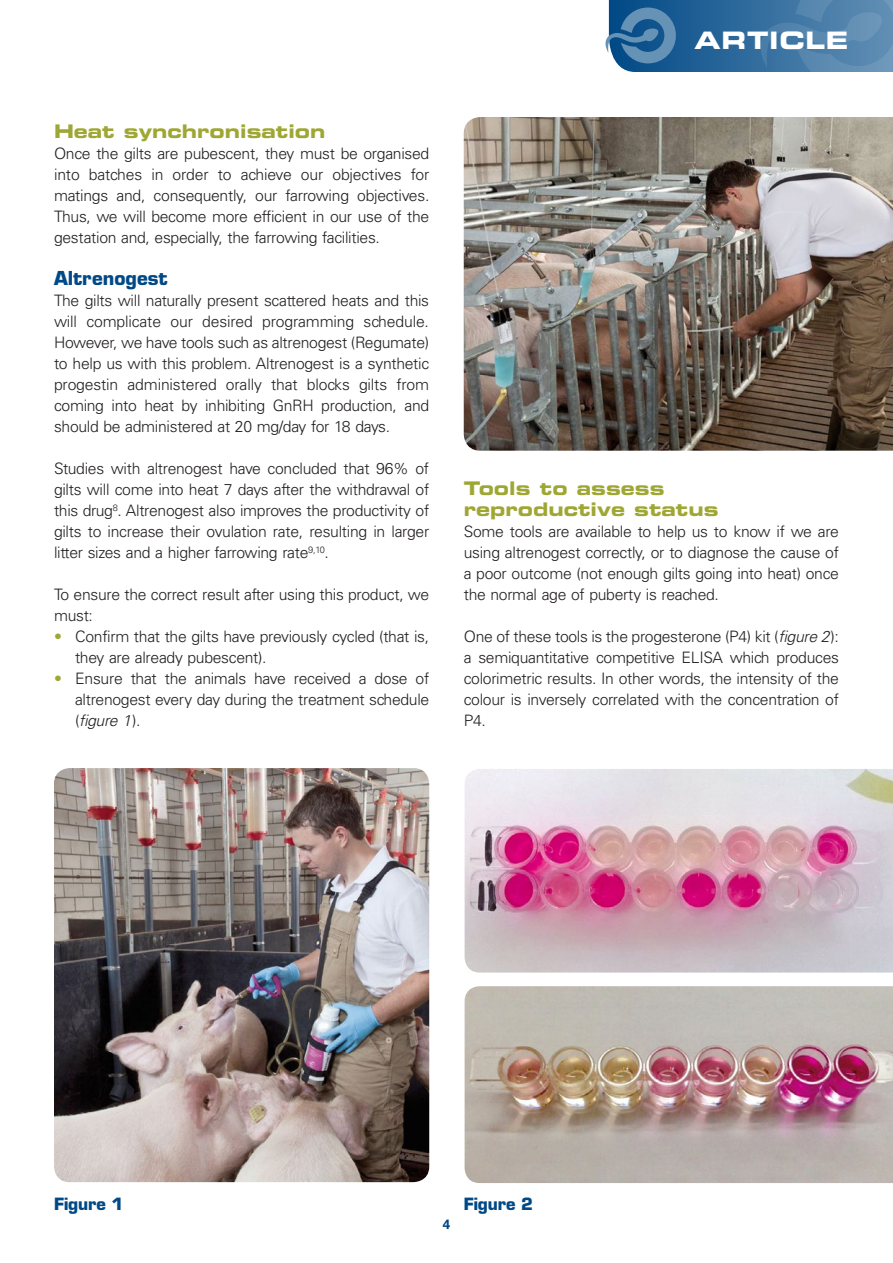
<style>
.page{position:relative;width:893px;height:1263px;background:#fff}
.page>*{position:absolute;margin:0;border:0;box-sizing:border-box;transform-origin:0 0}
.t1{font:24px "Eurostile LT Std Bold Ex 2";letter-spacing:.03em;color:#fff}
.MSD_Apartado_1{font:18.75px/21px "Eurostile LT Std Bold Ex 2";color:#9fa734}
.MSD_Apartado_2{font:700 18.75px "Eurostile LT Std";color:#004986}
.MSD_Pie_de_foto{font:700 16.5px "Eurostile LT Std";letter-spacing:-.01em;color:#004986}
.MSD_Texto_normal{font:300 15.75px/21px "Univers LT Std";letter-spacing:-.02em;color:#231f20;text-align:justify}
.t2{font:700 13.5px "Univers LT Std";color:#004986}
.s1{color:#9fa734}
.s2{font-style:italic}
</style>
<div class="page">
<svg style="left:605px;top:0;width:288px;height:72px;background:#4076a4"></svg>
<img style="left:464px;top:117px;width:429px;height:334px">
<img style="left:54px;top:768px;width:375px;height:414px">
<img style="left:465px;top:769px;width:428px;height:203px">
<img style="left:465px;top:986px;width:428px;height:197px">
<p class="MSD_Apartado_1" style="left:54px;top:120px;width:273px">Heat synchronisation</p>
<p class="MSD_Texto_normal" style="left:54px;top:143px;width:377px">Once the gilts are pubescent, they must be organised into batches in order to achieve our objectives for matings and, consequently, our farrowing objectives.<br>Thus, we will become more efficient in our use of the gestation and, especially, the farrowing facilities.</p>
<p class="MSD_Apartado_2" style="left:54px;top:267px;width:115px">Altrenogest</p>
<p class="MSD_Texto_normal" style="left:54px;top:290px;width:377px">The gilts will naturally present scattered heats and this will complicate our desired programming schedule.<br>However, we have tools such as altrenogest (Regumate) to help us with this problem. Altrenogest is a synthetic progestin administered orally that blocks gilts from coming into heat by inhibiting GnRH production, and should be administered at 20 mg/day for 18 days.</p>
<p class="MSD_Texto_normal" style="left:54px;top:458px;width:377px">Studies with altrenogest have concluded that 96% of gilts will come into heat 7 days after the withdrawal of this drug<sup>8</sup>. Altrenogest also improves the productivity of gilts to increase their ovulation rate, resulting in larger litter sizes and a higher farrowing rate<sup>9,10</sup>.</p>
<p class="MSD_Texto_normal" style="left:54px;top:584px;width:377px">To ensure the correct result after using this product, we must:</p>
<p class="MSD_Texto_normal" style="left:75px;top:626px;width:356px;text-indent:-21px"><span class="s1">•</span> Confirm that the gilts have previously cycled (that is, they are already pubescent).</p>
<p class="MSD_Texto_normal" style="left:75px;top:668px;width:356px;text-indent:-21px"><span class="s1">•</span> Ensure that the animals have received a dose of altrenogest every day during the treatment schedule (<span class="s2">figure 1</span>).</p>
<h1 class="t1" style="left:694px;top:24px;width:155px">ARTICLE</h1>
<p class="MSD_Apartado_1" style="left:464px;top:477px;width:256px">Tools to assess reproductive status</p>
<p class="MSD_Texto_normal" style="left:464px;top:521px;width:377px">Some tools are available to help us to know if we are using altrenogest correctly, or to diagnose the cause of a poor outcome (not enough gilts going into heat) once the normal age of puberty is reached.</p>
<p class="MSD_Texto_normal" style="left:464px;top:626px;width:377px">One of these tools is the progesterone (P4) kit (<span class="s2">figure 2</span>): a semiquantitative competitive ELISA which produces colorimetric results. In other words, the intensity of the colour is inversely correlated with the concentration of P4.</p>
<p class="MSD_Pie_de_foto" style="left:54px;top:1193px;width:71px">Figure 1</p>
<p class="MSD_Pie_de_foto" style="left:464px;top:1193px;width:71px">Figure 2</p>
<p class="t2" style="left:443px;top:1217px;width:9px">4</p>
</div>
